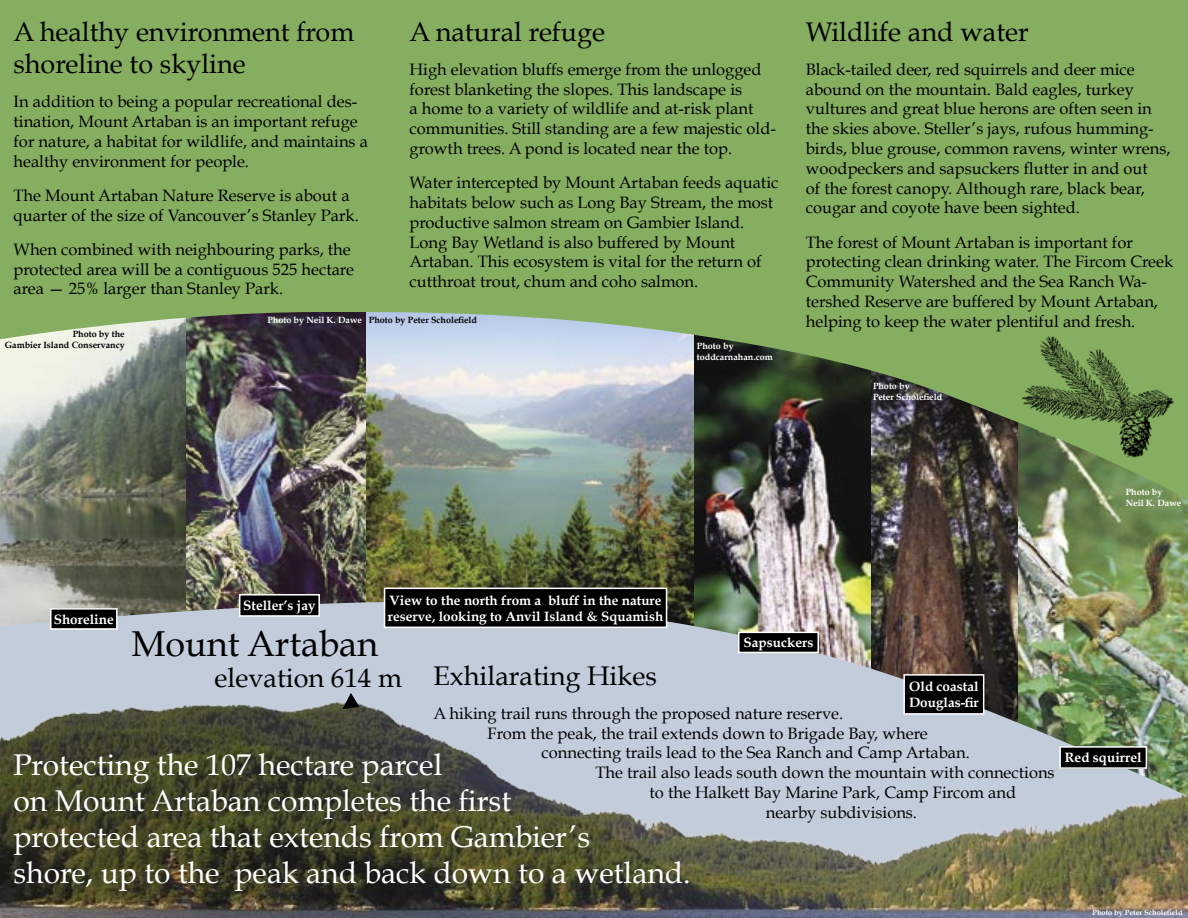
<style>
.page{position:relative;width:1188px;height:918px;background:#fff}
.page>*{position:absolute;margin:0;border:0;box-sizing:border-box;transform-origin:0 0}
.t1{font:36px "Book Antiqua";color:#000}
.t2{font:30px/36px "Book Antiqua";color:#fff}
.t3{font:27px/32.4px "Book Antiqua";color:#000}
.t4{font:16.5px/19.8px "Book Antiqua";color:#000}
.t5{font:700 13.5px/16.2px "Book Antiqua";color:#fff}
.t6{font:700 9px/10.8px "Book Antiqua";color:#000;text-align:right}
.t7{font:700 9px/10.8px "Book Antiqua";color:#fff}
.t8{font:700 7.5px "Book Antiqua";color:#fff}
.s1{color:#fff}
</style>
<div class="page">
<img style="left:186px;top:507px;width:180px;height:95px">
<img style="left:1018px;top:507px;width:170px;height:95px">
<img style="left:0;top:507px;width:186px;height:95px">
<img style="left:870px;top:507px;width:148px;height:95px">
<img style="left:693px;top:507px;width:177px;height:95px">
<img style="left:366px;top:507px;width:327px;height:95px">
<img style="left:0;top:602px;width:1188px;height:96px">
<img style="left:0;top:698px;width:1188px;height:220px">
<img style="left:0;top:0;width:1188px;height:507px">
<svg style="left:385px;top:591px;width:281px;height:50px;background:#36393c"></svg>
<div style="left:384px;top:588px;width:283px;height:40px;border:2px solid #fff"></div>
<div style="left:51px;top:609px;width:66px;height:20px;background:#000"></div>
<div style="left:50px;top:608px;width:68px;height:22px;border:2px solid #fff"></div>
<div style="left:240px;top:595px;width:79px;height:21px;background:#000"></div>
<div style="left:239px;top:594px;width:81px;height:23px;border:2px solid #fff"></div>
<div style="left:739px;top:632px;width:79px;height:20px;background:#000"></div>
<div style="left:738px;top:632px;width:81px;height:21px;border:2px solid #fff"></div>
<img style="left:1013px;top:326px;width:168px;height:139px">
<svg style="left:342px;top:693px;width:17px;height:16px"></svg>
<div style="left:904px;top:675px;width:80px;height:39px;background:#000"></div>
<div style="left:903px;top:674px;width:81px;height:41px;border:2px solid #fff"></div>
<div style="left:1060px;top:747px;width:86px;height:21px;background:#000"></div>
<div style="left:1059px;top:746px;width:88px;height:23px;border:2px solid #fff"></div>
<h3 class="t3" style="left:14px;top:15px;width:342px">A healthy environment from shoreline to skyline</h3>
<p class="t4" style="left:14px;top:92px;width:356px">In addition to being a popular recreational des&shy;tination, Mount Artaban is an important refuge for nature, a habitat for wildlife, and maintains a healthy environment for people.</p>
<p class="t4" style="left:14px;top:185px;width:347px">The Mount Artaban Nature Reserve is about a quarter of the size of Vancouver’s Stanley Park.</p>
<p class="t4" style="left:14px;top:239px;width:342px">When combined with neighbouring parks, the protected area will be a contiguous 525 hectare area — 25% larger than Stanley Park.</p>
<h3 class="t3" style="left:410px;top:15px;width:197px">A natural refuge</h3>
<p class="t4" style="left:410px;top:59px;width:368px">High elevation bluffs emerge from the unlogged forest blanketing the slopes. This landscape is<br>a home to a variety of wildlife and at-risk plant communities. Still standing are a few majestic old&shy;growth trees. A pond is located near the top.</p>
<p class="t4" style="left:410px;top:173px;width:370px">Water intercepted by Mount Artaban feeds aquatic habitats below such as Long Bay Stream, the most productive salmon stream on Gambier Island.<br>Long Bay Wetland is also buffered by Mount Artaban. This ecosystem is vital for the return of cutthroat trout, chum and coho salmon.</p>
<p class="t6" style="left:5px;top:329px;width:121px">Photo by the<br>Gambier Island Conservancy</p>
<p class="t6" style="left:267px;top:315px;width:211px"><span class="s1">Photo by Neil K. Dawe</span> Photo by Peter Scholefield</p>
<p class="t7" style="left:697px;top:341px;width:77px">Photo by toddcarnahan.com</p>
<h3 class="t3" style="left:806px;top:15px;width:224px">Wildlife and water</h3>
<p class="t4" style="left:806px;top:59px;width:366px">Black-tailed deer, red squirrels and deer mice abound on the mountain. Bald eagles, turkey vultures and great blue herons are often seen in the skies above. Steller’s jays, rufous humming&shy;birds, blue grouse, common ravens, winter wrens, woodpeckers and sapsuckers flutter in and out<br>of the forest canopy. Although rare, black bear, cougar and coyote have been sighted.</p>
<p class="t4" style="left:806px;top:232px;width:369px">The forest of Mount Artaban is important for protecting clean drinking water. The Fircom Creek Community Watershed and the Sea Ranch Wa&shy;tershed Reserve are buffered by Mount Artaban, helping to keep the water plentiful and fresh.</p>
<p class="t7" style="left:873px;top:381px;width:71px">Photo by<br>Peter Scholefield</p>
<p class="t5" style="left:389px;top:592px;width:274px">View to the north from a bluff in the nature</p>
<p class="t5" style="left:243px;top:598px;width:74px">Steller’s jay</p>
<p class="t5" style="left:54px;top:611px;width:61px">Shoreline</p>
<p class="t5" style="left:388px;top:608px;width:277px">reserve, looking to Anvil Island &amp; Squamish</p>
<p class="t7" style="left:1126px;top:487px;width:57px">Photo by<br>Neil K. Dawe</p>
<h1 class="t1" style="left:131px;top:621px;width:248px">Mount Artaban</h1>
<h3 class="t3" style="left:215px;top:662px;width:189px">elevation 614 m</h3>
<p class="t5" style="left:744px;top:635px;width:71px">Sapsuckers</p>
<h3 class="t3" style="left:434px;top:659px;width:225px">Exhilarating Hikes</h3>
<p class="t4" style="left:434px;top:703px;width:411px">A hiking trail runs through the proposed nature reserve.</p>
<p class="t4" style="left:488px;top:723px;width:442px">From the peak, the trail extends down to Brigade Bay, where</p>
<p class="t4" style="left:542px;top:743px;width:430px">connecting trails lead to the Sea Ranch and Camp Artaban.</p>
<p class="t4" style="left:596px;top:763px;width:461px">The trail also leads south down the mountain with connections</p>
<p class="t4" style="left:650px;top:783px;width:368px">to the Halkett Bay Marine Park, Camp Fircom and</p>
<p class="t4" style="left:766px;top:802px;width:153px">nearby subdivisions.</p>
<p class="t5" style="left:909px;top:679px;width:71px">Old coastal<br>Douglas-fir</p>
<h2 class="t2" style="left:14px;top:747px;width:679px">Protecting the 107 hectare parcel<br>on Mount Artaban completes the first<br>protected area that extends from Gambier’s<br>shore, up to the peak and back down to a wetland.</h2>
<p class="t5" style="left:1065px;top:750px;width:78px">Red squirrel</p>
<p class="t8" style="left:1092px;top:908px;width:92px">Photo by Peter Scholefield</p>
</div>
